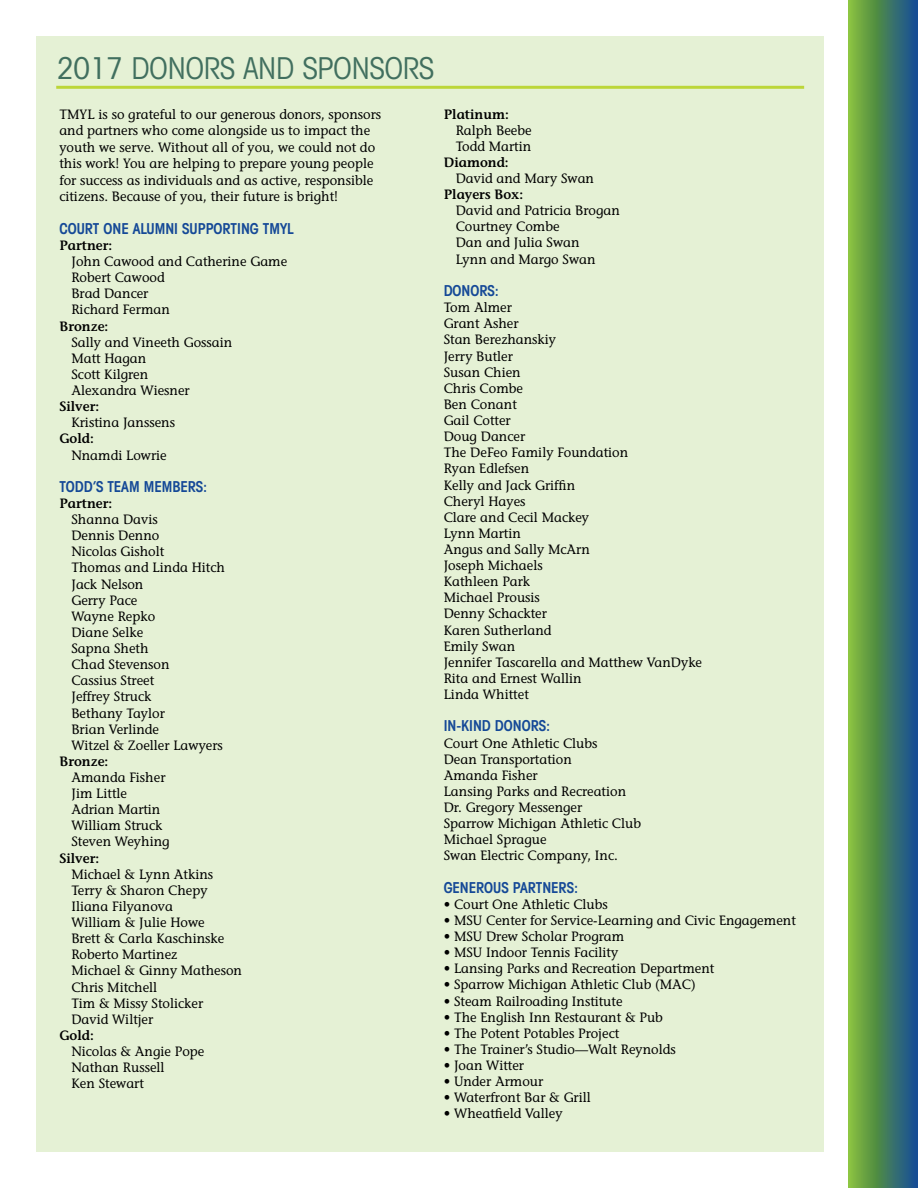
<style>
.page{position:relative;width:918px;height:1188px;background:#fff}
.page>*{position:absolute;margin:0;border:0;box-sizing:border-box;transform-origin:0 0}
.t1{font:condensed 30px "Avant Garde IT Cby BT";color:#416f5f}
.t2{font:600 condensed 15px "Avant Garde IT Cby BT";color:#154997}
.t3{font:13.5px/16px "Stone Informal";color:#000}
.t4{font:600 13.5px "Stone Informal";color:#000}
</style>
<div class="page">
<div style="left:36px;top:36px;width:788px;height:1116px;background:#e5f1d5"></div>
<svg style="left:848px;top:0;width:70px;height:1188px;background:#528c58"></svg>
<hr style="left:56px;top:86px;width:748px;height:3px;background:#bcd639">
<h1 class="t1" style="left:57px;top:50px;width:379px">2017 DONORS AND SPONSORS</h1>
<p class="t3" style="left:59px;top:106px;width:323px;line-height:16.5px">TMYL is so grateful to our generous donors, sponsors and partners who come alongside us to impact the youth we serve. Without all of you, we could not do this work! You are helping to prepare young people for success as individuals and as active, responsible citizens. Because of you, their future is bright!</p>
<p class="t2" style="left:59px;top:219px;width:236px">COURT ONE ALUMNI SUPPORTING TMYL</p>
<p class="t4" style="left:59px;top:237px;width:54px">Partner:</p>
<p class="t3" style="left:71px;top:253px;width:217px">John Cawood and Catherine Game<br>Robert Cawood<br>Brad Dancer<br>Richard Ferman</p>
<p class="t4" style="left:59px;top:318px;width:50px">Bronze:</p>
<p class="t3" style="left:71px;top:334px;width:163px">Sally and Vineeth Gossain<br>Matt Hagan<br>Scott Kilgren<br>Alexandra Wiesner</p>
<p class="t4" style="left:59px;top:398px;width:41px">Silver:</p>
<p class="t3" style="left:71px;top:415px;width:105px">Kristina Janssens</p>
<p class="t4" style="left:59px;top:431px;width:36px">Gold:</p>
<p class="t3" style="left:71px;top:447px;width:97px">Nnamdi Lowrie</p>
<p class="t2" style="left:59px;top:477px;width:149px">TODD’S TEAM MEMBERS:</p>
<p class="t4" style="left:59px;top:495px;width:54px">Partner:</p>
<p class="t3" style="left:71px;top:511px;width:155px">Shanna Davis<br>Dennis Denno<br>Nicolas Gisholt<br>Thomas and Linda Hitch<br>Jack Nelson<br>Gerry Pace<br>Wayne Repko<br>Diane Selke<br>Sapna Sheth<br>Chad Stevenson<br>Cassius Street<br>Jeffrey Struck<br>Bethany Taylor<br>Brian Verlinde<br>Witzel &amp; Zoeller Lawyers</p>
<p class="t4" style="left:59px;top:753px;width:50px">Bronze:</p>
<p class="t3" style="left:71px;top:769px;width:100px">Amanda Fisher<br>Jim Little<br>Adrian Martin<br>William Struck<br>Steven Weyhing</p>
<p class="t4" style="left:59px;top:850px;width:41px">Silver:</p>
<p class="t3" style="left:71px;top:866px;width:172px">Michael &amp; Lynn Atkins<br>Terry &amp; Sharon Chepy<br>Iliana Filyanova<br>William &amp; Julie Howe<br>Brett &amp; Carla Kaschinske<br>Roberto Martinez<br>Michael &amp; Ginny Matheson<br>Chris Mitchell<br>Tim &amp; Missy Stolicker<br>David Wiltjer</p>
<p class="t4" style="left:59px;top:1027px;width:36px">Gold:</p>
<p class="t3" style="left:71px;top:1043px;width:135px">Nicolas &amp; Angie Pope<br>Nathan Russell<br>Ken Stewart</p>
<p class="t4" style="left:444px;top:106px;width:67px">Platinum:</p>
<p class="t3" style="left:456px;top:122px;width:78px">Ralph Beebe<br>Todd Martin</p>
<p class="t4" style="left:444px;top:154px;width:67px">Diamond:</p>
<p class="t3" style="left:456px;top:170px;width:140px">David and Mary Swan</p>
<p class="t4" style="left:444px;top:186px;width:81px">Players Box:</p>
<p class="t3" style="left:456px;top:203px;width:166px">David and Patricia Brogan<br>Courtney Combe<br>Dan and Julia Swan<br>Lynn and Margo Swan</p>
<p class="t2" style="left:444px;top:282px;width:57px">DONORS:</p>
<p class="t3" style="left:444px;top:300px;width:260px">Tom Almer<br>Grant Asher<br>Stan Berezhanskiy<br>Jerry Butler<br>Susan Chien<br>Chris Combe<br>Ben Conant<br>Gail Cotter<br>Doug Dancer<br>The DeFeo Family Foundation<br>Ryan Edlefsen<br>Kelly and Jack Griffin<br>Cheryl Hayes<br>Clare and Cecil Mackey<br>Lynn Martin<br>Angus and Sally McArn<br>Joseph Michaels<br>Kathleen Park<br>Michael Prousis<br>Denny Schackter<br>Karen Sutherland<br>Emily Swan<br>Jennifer Tascarella and Matthew VanDyke<br>Rita and Ernest Wallin<br>Linda Whittet</p>
<p class="t2" style="left:444px;top:717px;width:108px">IN-KIND DONORS:</p>
<p class="t3" style="left:444px;top:735px;width:199px">Court One Athletic Clubs<br>Dean Transportation<br>Amanda Fisher<br>Lansing Parks and Recreation<br>Dr. Gregory Messenger<br>Sparrow Michigan Athletic Club<br>Michael Sprague<br>Swan Electric Company, Inc.</p>
<p class="t2" style="left:444px;top:878px;width:136px">GENEROUS PARTNERS:</p>
<p class="t3" style="left:444px;top:896px;width:166px">• Court One Athletic Clubs</p>
<p class="t3" style="left:444px;top:912px;width:354px">• MSU Center for Service-Learning and Civic Engagement</p>
<p class="t3" style="left:444px;top:928px;width:182px">• MSU Drew Scholar Program</p>
<p class="t3" style="left:444px;top:945px;width:176px">• MSU Indoor Tennis Facility</p>
<p class="t3" style="left:444px;top:961px;width:272px">• Lansing Parks and Recreation Department</p>
<p class="t3" style="left:444px;top:977px;width:254px">• Sparrow Michigan Athletic Club (MAC)</p>
<p class="t3" style="left:444px;top:993px;width:180px">• Steam Railroading Institute</p>
<p class="t3" style="left:444px;top:1009px;width:221px">• The English Inn Restaurant &amp; Pub</p>
<p class="t3" style="left:444px;top:1025px;width:177px">• The Potent Potables Project</p>
<p class="t3" style="left:444px;top:1041px;width:234px">• The Trainer’s Studio—Walt Reynolds</p>
<p class="t3" style="left:444px;top:1057px;width:82px">• Joan Witter</p>
<p class="t3" style="left:444px;top:1073px;width:101px">• Under Armour</p>
<p class="t3" style="left:444px;top:1090px;width:149px">• Waterfront Bar &amp; Grill</p>
<p class="t3" style="left:444px;top:1106px;width:120px">• Wheatfield Valley</p>
</div>
